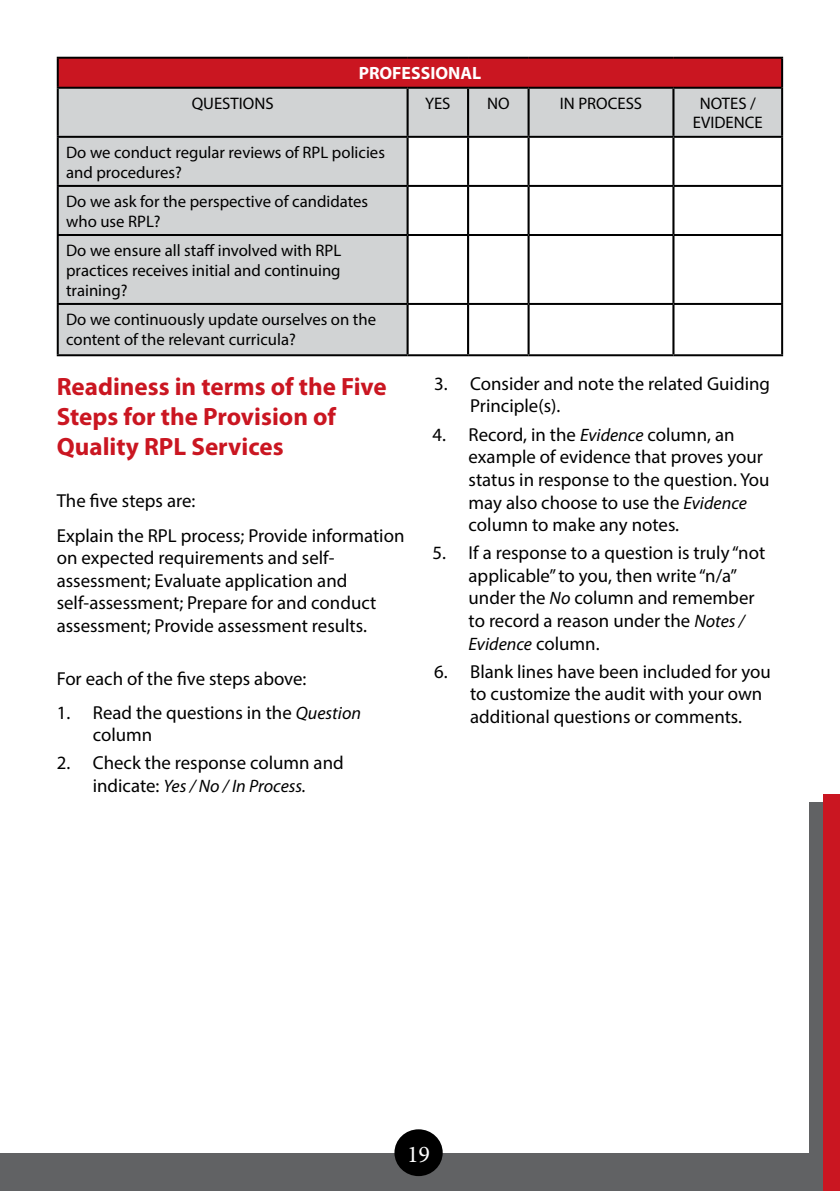
<style>
.page{position:relative;width:840px;height:1191px;background:#fff}
.page>*{position:absolute;margin:0;border:0;box-sizing:border-box;transform-origin:0 0}
.t1{font:700 25px/30px "Myriad Pro";color:#ca1621}
.t2{font:24px "Minion Pro";color:#fff}
.t3{font:18.8px/22.6px "Myriad Pro";color:#000}
.t4{font:italic 18px "Myriad Pro";color:#000}
.t5{font:700 17.8px "Myriad Pro";color:#fff}
.t6{font:16.8px/19.8px "Myriad Pro";color:#000}
.s1{font-style:italic;font-size:18px}
.s2{font-style:normal;font-size:18.8px}
</style>
<div class="page">
<div style="left:1px;top:1152px;width:838px;height:39px;background:#616264"></div>
<div style="left:808px;top:802px;width:31px;height:389px;background:#616264"></div>
<div style="left:822px;top:794px;width:17px;height:397px;background:#ca1621"></div>
<div style="left:398px;top:1133px;width:40px;height:39px;background:#000;border-radius:50%"></div>
<div style="left:394px;top:1129px;width:48px;height:47px;border:8px solid #000;border-radius:50%"></div>
<div style="left:58px;top:58px;width:723px;height:30px;background:#ca1621"></div>
<svg style="left:59px;top:89px;width:721px;height:265px;fill:#d1d3d4"></svg>
<hr style="left:467px;top:138px;width:2px;height:47px;background:#000">
<hr style="left:527px;top:138px;width:2px;height:47px;background:#000">
<hr style="left:672px;top:138px;width:2px;height:47px;background:#000">
<hr style="left:467px;top:187px;width:2px;height:47px;background:#000">
<hr style="left:527px;top:187px;width:2px;height:47px;background:#000">
<hr style="left:672px;top:187px;width:2px;height:47px;background:#000">
<hr style="left:467px;top:236px;width:2px;height:67px;background:#000">
<hr style="left:527px;top:236px;width:2px;height:67px;background:#000">
<hr style="left:672px;top:236px;width:2px;height:67px;background:#000">
<hr style="left:467px;top:305px;width:2px;height:49px;background:#000">
<hr style="left:527px;top:305px;width:2px;height:49px;background:#000">
<hr style="left:672px;top:305px;width:2px;height:49px;background:#000">
<hr style="left:780px;top:59px;width:2px;height:29px;background:#000">
<hr style="left:406px;top:89px;width:2px;height:47px;background:#000">
<hr style="left:467px;top:89px;width:2px;height:47px;background:#000">
<hr style="left:527px;top:89px;width:2px;height:47px;background:#000">
<hr style="left:672px;top:89px;width:2px;height:47px;background:#000">
<hr style="left:406px;top:138px;width:2px;height:47px;background:#000">
<hr style="left:406px;top:187px;width:2px;height:47px;background:#000">
<hr style="left:406px;top:236px;width:2px;height:67px;background:#000">
<hr style="left:406px;top:305px;width:2px;height:49px;background:#000">
<hr style="left:57px;top:57px;width:350px;height:2px;background:#000">
<hr style="left:57px;top:59px;width:2px;height:28px;background:#000">
<hr style="left:407px;top:57px;width:61px;height:2px;background:#000">
<hr style="left:468px;top:57px;width:60px;height:2px;background:#000">
<hr style="left:528px;top:57px;width:145px;height:2px;background:#000">
<hr style="left:673px;top:57px;width:109px;height:2px;background:#000">
<hr style="left:57px;top:87px;width:350px;height:2px;background:#000">
<hr style="left:407px;top:87px;width:61px;height:2px;background:#000">
<hr style="left:468px;top:87px;width:60px;height:2px;background:#000">
<hr style="left:528px;top:87px;width:145px;height:2px;background:#000">
<hr style="left:673px;top:87px;width:107px;height:2px;background:#000">
<hr style="left:57px;top:89px;width:2px;height:47px;background:#000">
<hr style="left:780px;top:88px;width:2px;height:48px;background:#000">
<hr style="left:57px;top:136px;width:350px;height:2px;background:#000">
<hr style="left:57px;top:138px;width:2px;height:47px;background:#000">
<hr style="left:407px;top:136px;width:61px;height:2px;background:#000">
<hr style="left:468px;top:136px;width:60px;height:2px;background:#000">
<hr style="left:528px;top:136px;width:145px;height:2px;background:#000">
<hr style="left:673px;top:136px;width:109px;height:2px;background:#000">
<hr style="left:780px;top:138px;width:2px;height:47px;background:#000">
<hr style="left:57px;top:185px;width:350px;height:2px;background:#000">
<hr style="left:57px;top:187px;width:2px;height:47px;background:#000">
<hr style="left:407px;top:185px;width:61px;height:2px;background:#000">
<hr style="left:468px;top:185px;width:60px;height:2px;background:#000">
<hr style="left:528px;top:185px;width:145px;height:2px;background:#000">
<hr style="left:673px;top:185px;width:109px;height:2px;background:#000">
<hr style="left:780px;top:187px;width:2px;height:47px;background:#000">
<hr style="left:57px;top:234px;width:350px;height:2px;background:#000">
<hr style="left:57px;top:236px;width:2px;height:67px;background:#000">
<hr style="left:407px;top:234px;width:61px;height:2px;background:#000">
<hr style="left:468px;top:234px;width:60px;height:2px;background:#000">
<hr style="left:528px;top:234px;width:145px;height:2px;background:#000">
<hr style="left:673px;top:234px;width:109px;height:2px;background:#000">
<hr style="left:780px;top:236px;width:2px;height:67px;background:#000">
<hr style="left:57px;top:303px;width:350px;height:2px;background:#000">
<hr style="left:57px;top:305px;width:2px;height:49px;background:#000">
<hr style="left:407px;top:303px;width:61px;height:2px;background:#000">
<hr style="left:468px;top:303px;width:60px;height:2px;background:#000">
<hr style="left:528px;top:303px;width:145px;height:2px;background:#000">
<hr style="left:673px;top:303px;width:109px;height:2px;background:#000">
<hr style="left:780px;top:305px;width:2px;height:49px;background:#000">
<hr style="left:57px;top:354px;width:350px;height:2px;background:#000">
<hr style="left:407px;top:354px;width:61px;height:2px;background:#000">
<hr style="left:468px;top:354px;width:60px;height:2px;background:#000">
<hr style="left:528px;top:354px;width:145px;height:2px;background:#000">
<hr style="left:673px;top:354px;width:109px;height:2px;background:#000">
<p class="t5" style="left:358px;top:62px;width:83px">PROFESSIONA</p>
<p class="t5" style="left:472px;top:62px;width:11px">L</p>
<p class="t6" style="left:192px;top:93px;width:83px">QUESTIONS</p>
<p class="t6" style="left:425px;top:93px;width:27px">YES</p>
<p class="t6" style="left:487px;top:93px;width:24px">NO</p>
<p class="t6" style="left:559px;top:93px;width:84px">IN PROCESS</p>
<p class="t6" style="left:692px;top:93px;width:71px;text-align:center">NOTES /<br>EVIDENCE</p>
<p class="t6" style="left:66px;top:142px;width:320px">Do we conduct regular reviews of RPL policies and procedures?</p>
<p class="t6" style="left:66px;top:191px;width:303px">Do we ask for the perspective of candidates who use RPL?</p>
<p class="t6" style="left:66px;top:240px;width:277px;text-align:justify">Do we ensure all staff involved with RPL practices receives initial and continuing training?</p>
<p class="t6" style="left:66px;top:309px;width:311px">Do we continuously update ourselves on the content of the relevant curricula?</p>
<h1 class="t1" style="left:57px;top:370px;width:331px">Readiness in terms of the Five<br>Steps for the Provision of<br>Quality RPL Services</h1>
<p class="t3" style="left:57px;top:483px;width:349px;line-height:34.4px">The five steps are:<br>Explain the RPL process; Provide information</p>
<p class="t3" style="left:57px;top:546px;width:321px">on expected requirements and self&shy;assessment; Evaluate application and self-assessment; Prepare for and conduct assessment; Provide assessment results.</p>
<p class="t3" style="left:57px;top:666px;width:251px">For each of the five steps above:</p>
<p class="t3" style="left:93px;top:700px;width:269px;text-indent:-36px">1. Read the questions in the <span class="s1">Question </span>column</p>
<p class="t3" style="left:57px;top:751px;width:288px">2. Check the response column and</p>
<p class="t4" style="left:93px;top:774px;width:214px"><span class="s2">indicate:</span> Yes / No / In Process.</p>
<p class="t3" style="left:470px;top:372px;width:301px;text-indent:-36px">3. Consider and note the related Guiding<br>Principle(s).</p>
<p class="t3" style="left:468px;top:423px;width:302px;text-indent:-36px">4. Record, in the <span class="s1">Evidence</span> column, an example of evidence that proves your status in response to the question. You may also choose to use the <span class="s1">Evidence </span>column to make any notes.</p>
<p class="t3" style="left:468px;top:541px;width:298px;text-indent:-36px">5. If a response to a question is truly “not applicable” to you, then write “n/a” under the <span class="s1">No</span> column and remember to record a reason under the <span class="s1">Notes /</span></p>
<p class="t4" style="left:468px;top:632px;width:132px">Evidence <span class="s2">column.</span></p>
<p class="t3" style="left:470px;top:660px;width:302px;text-indent:-36px">6. Blank lines have been included for you to customize the audit with your own additional questions or comments.</p>
<p class="t2" style="left:407px;top:1137px;width:25px">19</p>
</div>
